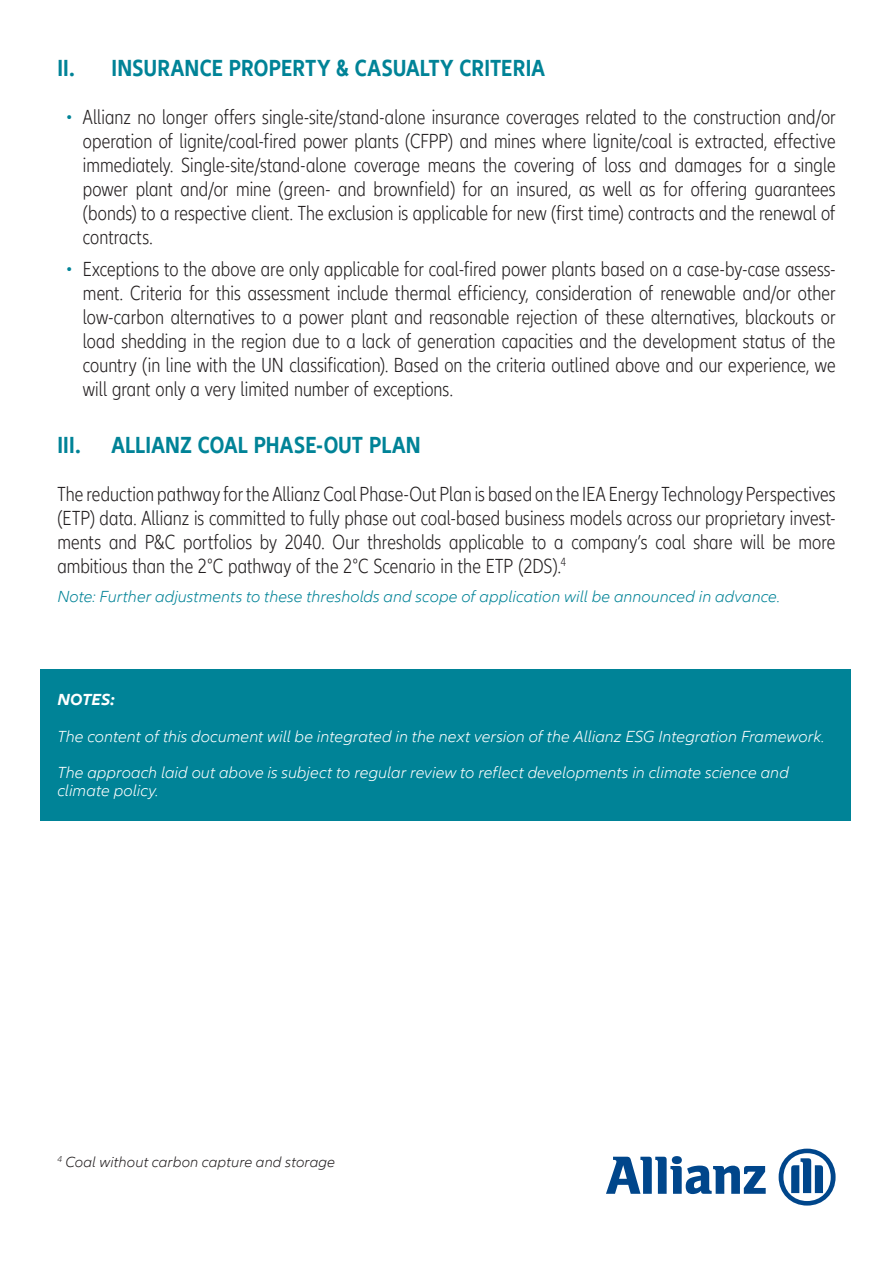
<style>
.page{position:relative;width:893px;height:1263px;background:#fff}
.page>*{position:absolute;margin:0;border:0;box-sizing:border-box;transform-origin:0 0}
.t1{font:700 condensed 24px "Allianz Neo";letter-spacing:.01em;color:#008397}
.t2{font:300 condensed 21px/24px "Allianz Neo";letter-spacing:.005em;color:#231f20;text-align:justify}
.t3{font:italic 300 16.5px/36px "Allianz Neo";letter-spacing:.005em;color:#fff}
.t4{font:italic 300 16.5px "Allianz Neo";letter-spacing:.005em;color:#008397}
.t5{font:italic 700 16.5px "Allianz Neo";color:#fff}
.t6{font:italic 300 15px "Allianz Neo";letter-spacing:.01em;color:#231f20}
.s1{color:#008397}
</style>
<div class="page">
<svg style="left:606px;top:1156px;width:160px;height:38px"></svg>
<svg style="left:779px;top:1148px;width:57px;height:57px"></svg>
<div style="left:40px;top:669px;width:810px;height:152px;background:#008397"></div>
<p class="t1" style="left:57px;top:54px;width:489px">II. I NSURANCE PROPERTY &amp; CASUALTY CRITERIA</p>
<p class="t2" style="left:83px;top:105px;width:754px;text-indent:-17px"><span class="s1">•</span> Allianz no longer offers single-site/stand-alone insurance coverages related to the construction and/or operation of lignite/coal-fired power plants (CFPP) and mines where lignite/coal is extracted, effective immediately. Single-site/stand-alone coverage means the covering of loss and damages for a single power plant and/or mine (green- and brownfield) for an insured, as well as for offering guarantees (bonds) to a respective client. The exclusion is applicable for new (first time) contracts and the renewal of contracts.</p>
<p class="t2" style="left:83px;top:258px;width:754px;text-indent:-17px"><span class="s1">•</span> Exceptions to the above are only applicable for coal-fired power plants based on a case-by-case assess&shy;ment. Criteria for this assessment include thermal efficiency, consideration of renewable and/or other low-carbon alternatives to a power plant and reasonable rejection of these alternatives, blackouts or load shedding in the region due to a lack of generation capacities and the development status of the country (in line with the UN classification). Based on the criteria outlined above and our experience, we will grant only a very limited number of exceptions.</p>
<p class="t1" style="left:57px;top:431px;width:25px">III .</p>
<p class="t1" style="left:111px;top:431px;width:311px">ALLIANZ COAL PHASE-OUT PLAN</p>
<p class="t2" style="left:57px;top:482px;width:780px">The reduction pathway for the Allianz Coal Phase-Out Plan is based on the IEA Energy Technology Perspectives (ETP) data. Allianz is committed to fully phase out coal-based business models across our proprietary invest&shy;ments and P&amp;C portfolios by 2040. Our thresholds applicable to a company’s coal share will be more ambitious than the 2°C pathway of the 2°C Scenario in the ETP (2DS).<sup>4</sup></p>
<p class="t4" style="left:57px;top:587px;width:724px">Note: Further adjustments to these thresholds and scope of application will be announced in advance.</p>
<p class="t5" style="left:57px;top:690px;width:59px">NOTES:</p>
<p class="t3" style="left:57px;top:718px;width:769px">The content of this document will be integrated in the next version of the Allianz ESG Integration Framework.<br>The approach laid out above is subject to regular review to reflect developments in climate science and</p>
<p class="t3" style="left:57px;top:772px;width:103px">climate policy.</p>
<p class="t6" style="left:57px;top:1153px;width:279px"><sup>4</sup> Coal without carbon capture and storage</p>
</div>
